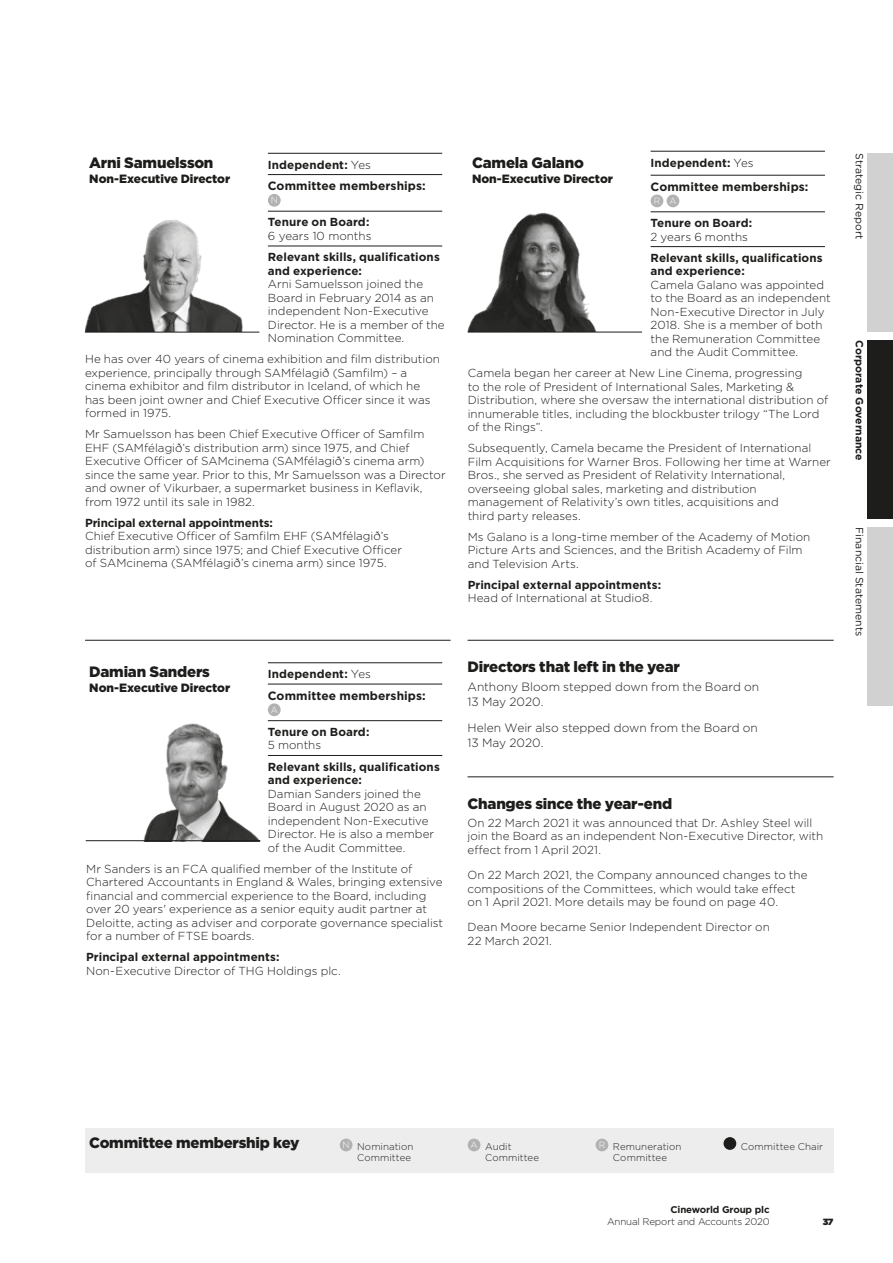
<style>
.page{position:relative;width:893px;height:1263px;background:#fff}
.page>*{position:absolute;margin:0;border:0;box-sizing:border-box;transform-origin:0 0}
.t1{font:900 15px "Gotham";letter-spacing:-.015em;color:#1d1d1b}
.t2{font:300 12px/15px "Gotham";letter-spacing:.005em;color:#1d1d1b}
.t3{font:700 12px "Gotham";letter-spacing:.005em;color:#1d1d1b}
.t4{font:900 12px "Gotham";letter-spacing:-.005em;color:#1d1d1b}
.t5{font:300 11.7px/13.5px "Gotham";color:#1d1d1b}
.t6{font:700 11.7px/13.5px "Gotham";letter-spacing:.005em;color:#1d1d1b}
.t7{font:10.5px "Gotham";color:#1d1d1b}
.t8{font:700 10.5px "Gotham";color:#1d1d1b}
.t9{font:300 9.75px/11.2px "Gotham";letter-spacing:.005em;color:#1d1d1b;text-align:right}
.t10{font:300 9.75px "Gotham";letter-spacing:-.015em;color:#1d1d1b}
.t11{font:700 9.75px "Gotham";letter-spacing:-.015em;color:#1d1d1b}
.t12{font:300 9px "Gotham";color:#fff}
.t13{font:900 9px "Gotham";color:#1d1d1b}
.s1{font-weight:300}
</style>
<div class="page">
<hr style="left:268px;top:662px;width:174px;height:1px;background:#1d1d1b">
<hr style="left:268px;top:684px;width:174px;height:1px;background:#1d1d1b">
<hr style="left:268px;top:720px;width:174px;height:1px;background:#1d1d1b">
<hr style="left:268px;top:755px;width:174px;height:1px;background:#1d1d1b">
<div style="left:268px;top:703px;width:13px;height:13px;background:#b2b2b2;border-radius:50%"></div>
<img style="left:143px;top:723px;width:116px;height:117px">
<img style="left:85px;top:220px;width:174px;height:112px">
<hr style="left:268px;top:153px;width:174px;height:1px;background:#1d1d1b">
<hr style="left:268px;top:174px;width:174px;height:1px;background:#1d1d1b">
<hr style="left:268px;top:211px;width:174px;height:1px;background:#1d1d1b">
<hr style="left:268px;top:246px;width:174px;height:1px;background:#1d1d1b">
<div style="left:268px;top:194px;width:13px;height:13px;background:#b2b2b2;border-radius:50%"></div>
<hr style="left:85px;top:640px;width:366px;height:1px;background:#1d1d1b">
<img style="left:468px;top:212px;width:174px;height:120px">
<hr style="left:651px;top:151px;width:174px;height:1px;background:#1d1d1b">
<hr style="left:651px;top:175px;width:174px;height:1px;background:#1d1d1b">
<hr style="left:651px;top:212px;width:174px;height:1px;background:#1d1d1b">
<hr style="left:651px;top:246px;width:174px;height:1px;background:#1d1d1b">
<div style="left:651px;top:195px;width:12px;height:12px;background:#b2b2b2;border-radius:50%"></div>
<div style="left:667px;top:195px;width:12px;height:12px;background:#b2b2b2;border-radius:50%"></div>
<hr style="left:468px;top:640px;width:366px;height:1px;background:#1d1d1b">
<hr style="left:468px;top:776px;width:366px;height:1px;background:#1d1d1b">
<hr style="left:468px;top:332px;width:174px;height:1px;background:#1d1d1b">
<hr style="left:85px;top:332px;width:174px;height:1px;background:#1d1d1b">
<hr style="left:86px;top:840px;width:174px;height:1px;background:#1d1d1b">
<div style="left:85px;top:1128px;width:748px;height:45px;background:#ededed"></div>
<div style="left:340px;top:1138px;width:12px;height:13px;background:#b2b2b2;border-radius:50%"></div>
<div style="left:468px;top:1138px;width:12px;height:13px;background:#b2b2b2;border-radius:50%"></div>
<div style="left:596px;top:1138px;width:12px;height:13px;background:#b2b2b2;border-radius:50%"></div>
<div style="left:723px;top:1137px;width:13px;height:13px;background:#1d1d1b;border-radius:50%"></div>
<div style="left:867px;top:153px;width:26px;height:179px;background:#d1d1d1"></div>
<div style="left:867px;top:340px;width:26px;height:179px;background:#1d1d1b"></div>
<div style="left:867px;top:527px;width:26px;height:179px;background:#d1d1d1"></div>
<p class="t1" style="left:89px;top:154px;width:126px">Arni Samuelsson</p>
<p class="t4" style="left:89px;top:172px;width:142px">Non-Executive Director</p>
<p class="t6" style="left:268px;top:158px;width:105px">Independent: <span class="s1">Yes</span></p>
<p class="t3" style="left:268px;top:178px;width:159px">Committee memberships:</p>
<p class="t12" style="left:271px;top:194px;width:9px">N</p>
<p class="t6" style="left:268px;top:215px;width:103px">Tenure on Board:</p>
<p class="t5" style="left:268px;top:229px;width:105px">6 years 10 months</p>
<p class="t6" style="left:268px;top:250px;width:173px">Relevant skills, qualifications and experience:</p>
<p class="t5" style="left:268px;top:277px;width:178px">Arni Samuelsson joined the<br>Board in February 2014 as an independent Non-Executive<br>Director. He is a member of the<br>Nomination Committee.</p>
<p class="t5" style="left:85px;top:352px;width:356px">He has over 40 years of cinema exhibition and film distribution experience, principally through SAMfélagið (Samfilm) – a cinema exhibitor and film distributor in Iceland, of which he has been joint owner and Chief Executive Officer since it was formed in 1975.</p>
<p class="t5" style="left:85px;top:427px;width:362px">Mr Samuelsson has been Chief Executive Officer of Samfilm EHF (SAMfélagið’s distribution arm) since 1975, and Chief Executive Officer of SAMcinema (SAMfélagið’s cinema arm) since the same year. Prior to this, Mr Samuelsson was a Director and owner of Vikurbaer, a supermarket business in Keflavik, from 1972 until its sale in 1982.</p>
<p class="t6" style="left:85px;top:516px;width:190px">Principal external appointments:</p>
<p class="t5" style="left:85px;top:529px;width:319px">Chief Executive Officer of Samfilm EHF (SAMfélagið’s distribution arm) since 1975; and Chief Executive Officer of SAMcinema (SAMfélagið’s cinema arm) since 1975.</p>
<p class="t1" style="left:472px;top:154px;width:113px">Camela Galano</p>
<p class="t4" style="left:472px;top:172px;width:142px">Non-Executive Director</p>
<p class="t6" style="left:651px;top:156px;width:105px">Independent: <span class="s1">Yes</span></p>
<p class="t3" style="left:651px;top:179px;width:159px">Committee memberships:</p>
<p class="t12" style="left:654px;top:195px;width:24px">R A</p>
<p class="t6" style="left:651px;top:216px;width:103px">Tenure on Board:</p>
<p class="t5" style="left:651px;top:229px;width:99px">2 years 6 months</p>
<p class="t6" style="left:651px;top:251px;width:173px">Relevant skills, qualifications and experience:</p>
<p class="t5" style="left:651px;top:278px;width:182px">Camela Galano was appointed to the Board as an independent<br>Non-Executive Director in July<br>2018. She is a member of both the Remuneration Committee and the Audit Committee.</p>
<p class="t5" style="left:468px;top:366px;width:362px">Camela began her career at New Line Cinema, progressing<br>to the role of President of International Sales, Marketing &amp; Distribution, where she oversaw the international distribution of innumerable titles, including the blockbuster trilogy “The Lord of the Rings”.</p>
<p class="t5" style="left:468px;top:441px;width:365px">Subsequently, Camela became the President of International Film Acquisitions for Warner Bros. Following her time at Warner Bros., she served as President of Relativity International, overseeing global sales, marketing and distribution management of Relativity’s own titles, acquisitions and<br>third party releases.</p>
<p class="t5" style="left:468px;top:530px;width:344px">Ms Galano is a long-time member of the Academy of Motion<br>Picture Arts and Sciences, and the British Academy of Film and Television Arts.</p>
<p class="t6" style="left:468px;top:578px;width:195px">Principal external appointments:</p>
<p class="t5" style="left:468px;top:591px;width:186px">Head of International at Studio8.</p>
<p class="t1" style="left:89px;top:663px;width:122px">Damian Sanders</p>
<p class="t4" style="left:89px;top:681px;width:142px">Non-Executive Director</p>
<p class="t6" style="left:268px;top:667px;width:105px">Independent: <span class="s1">Yes</span></p>
<p class="t3" style="left:268px;top:687px;width:159px">Committee memberships:</p>
<p class="t12" style="left:271px;top:704px;width:9px">A</p>
<p class="t6" style="left:268px;top:725px;width:103px">Tenure on Board:</p>
<p class="t5" style="left:268px;top:738px;width:55px">5 months</p>
<p class="t6" style="left:268px;top:760px;width:173px">Relevant skills, qualifications and experience:</p>
<p class="t5" style="left:268px;top:786px;width:168px">Damian Sanders joined the<br>Board in August 2020 as an independent Non-Executive<br>Director. He is also a member of the Audit Committee.</p>
<p class="t5" style="left:86px;top:861px;width:359px">Mr Sanders is an FCA qualified member of the Institute of Chartered Accountants in England &amp; Wales, bringing extensive financial and commercial experience to the Board, including over 20 years' experience as a senior equity audit partner at Deloitte, acting as adviser and corporate governance specialist for a number of FTSE boards.</p>
<p class="t6" style="left:86px;top:950px;width:195px">Principal external appointments:</p>
<p class="t5" style="left:86px;top:963px;width:256px">Non-Executive Director of THG Holdings plc.</p>
<p class="t1" style="left:468px;top:658px;width:214px">Directors that left in the year</p>
<p class="t2" style="left:468px;top:678px;width:293px">Anthony Bloom stepped down from the Board on<br>13 May 2020.</p>
<p class="t2" style="left:468px;top:720px;width:292px">Helen Weir also stepped down from the Board on<br>13 May 2020.</p>
<p class="t1" style="left:468px;top:795px;width:206px">Changes since the year-end</p>
<p class="t5" style="left:468px;top:816px;width:357px">On 22 March 2021 it was announced that Dr. Ashley Steel will join the Board as an independent Non-Executive Director, with effect from 1 April 2021.</p>
<p class="t5" style="left:468px;top:868px;width:341px">On 22 March 2021, the Company announced changes to the compositions of the Committees, which would take effect on 1 April 2021. More details may be found on page 40.</p>
<p class="t5" style="left:468px;top:920px;width:304px">Dean Moore became Senior Independent Director on<br>22 March 2021.</p>
<p class="t7" style="left:866px;top:153px;width:88px;rotate:90deg">Strategic Report</p>
<p class="t8" style="left:866px;top:340px;width:122px;rotate:90deg">Corporate Governance</p>
<p class="t7" style="left:866px;top:527px;width:110px;rotate:90deg">Financial Statements</p>
<p class="t1" style="left:89px;top:1133px;width:212px">Committee membership key</p>
<p class="t9" style="left:343px;top:1140px;width:72px"><sup>N</sup> Nomination<br>Committee</p>
<p class="t9" style="left:485px;top:1140px;width:56px;text-align:left;text-indent:-14px"><sup>A</sup> Audit<br>Committee</p>
<p class="t9" style="left:599px;top:1140px;width:84px;text-align:center"><sup>R</sup> Remuneration<br>Committee</p>
<p class="t9" style="left:741px;top:1140px;width:84px">Committee Chair</p>
<p class="t11" style="left:670px;top:1203px;width:101px">Cineworld Group plc</p>
<p class="t10" style="left:607px;top:1215px;width:164px">Annual Report and Accounts 2020</p>
<p class="t13" style="left:823px;top:1215px;width:12px">37</p>
</div>
